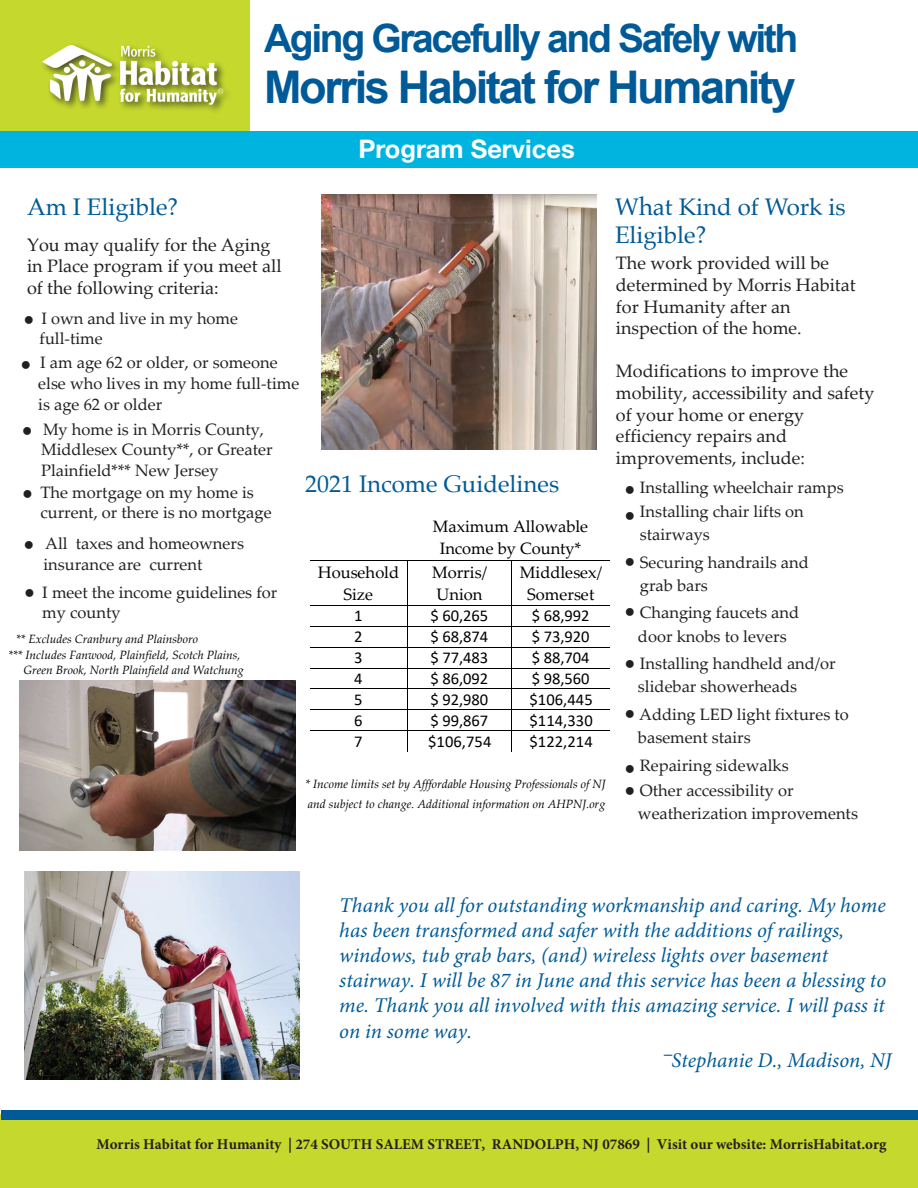
<style>
.page{position:relative;width:918px;height:1188px;background:#fff}
.page>*{position:absolute;margin:0;border:0;box-sizing:border-box;transform-origin:0 0}
.t1{font:700 45px "Arial";letter-spacing:-.05em;color:#005a97}
.t2{font:700 39px "Arial";letter-spacing:-.06em;color:#005a97}
.t3{font:700 25.5px "Helvetica Neue";color:#fff}
.t4{font:24px/28.8px "Palatino";color:#005a97}
.t5{font:italic 21px/25.2px "Minion Pro";color:#005b97}
.t6{font:18px/21.6px "Palatino Linotype";color:#231f20}
.t7{font:18px/21.6px "Palatino";color:#231f20}
.t8{font:16.5px/23.2px "Palatino Linotype";color:#231f20}
.t9{font:16.5px "Calibri";letter-spacing:-.005em;color:#000}
.t10{font:16.5px/23.2px "Palatino Linotype";color:#231f20}
.t11{font:16.5px/22.4px "Palatino Linotype";color:#000;text-align:center}
.t12{font:700 15px "Minion Pro";color:#231f20}
.t13{font:italic 12px/15.8px "Palatino Linotype";color:#000}
.t14{font:italic 12px/20.1px "Palatino Linotype";color:#000}
.s1{font-family:"Palatino";font-size:18px}
.s2{font-family:"Palatino Linotype"}
.s3{font-style:inherit}
</style>
<div class="page">
<div style="left:0;top:131px;width:918px;height:37px;background:#00b4e0"></div>
<div style="left:0;top:0;width:249px;height:130px;background:#c4d82d"></div>
<img style="left:42px;top:45px;width:186px;height:66px">
<img style="left:24px;top:871px;width:275px;height:209px">
<img style="left:321px;top:195px;width:276px;height:255px">
<div style="left:0;top:1115px;width:918px;height:73px;background:#c4d82d"></div>
<div style="left:1px;top:1110px;width:917px;height:9px;background:#005a97"></div>
<img style="left:19px;top:680px;width:276px;height:171px">
<hr style="left:310px;top:560px;width:97px;height:1px;background:#000">
<hr style="left:408px;top:560px;width:104px;height:1px;background:#000">
<hr style="left:512px;top:560px;width:98px;height:1px;background:#000">
<hr style="left:407px;top:560px;width:1px;height:45px;background:#000">
<hr style="left:512px;top:560px;width:1px;height:45px;background:#000">
<hr style="left:310px;top:605px;width:97px;height:1px;background:#000">
<hr style="left:408px;top:605px;width:104px;height:1px;background:#000">
<hr style="left:512px;top:605px;width:98px;height:1px;background:#000">
<hr style="left:310px;top:626px;width:97px;height:1px;background:#000">
<hr style="left:408px;top:626px;width:104px;height:1px;background:#000">
<hr style="left:512px;top:626px;width:98px;height:1px;background:#000">
<hr style="left:310px;top:647px;width:97px;height:1px;background:#000">
<hr style="left:408px;top:647px;width:104px;height:1px;background:#000">
<hr style="left:512px;top:647px;width:98px;height:1px;background:#000">
<hr style="left:310px;top:668px;width:97px;height:1px;background:#000">
<hr style="left:408px;top:668px;width:104px;height:1px;background:#000">
<hr style="left:512px;top:668px;width:98px;height:1px;background:#000">
<hr style="left:310px;top:689px;width:97px;height:1px;background:#000">
<hr style="left:408px;top:689px;width:104px;height:1px;background:#000">
<hr style="left:512px;top:689px;width:98px;height:1px;background:#000">
<hr style="left:310px;top:710px;width:97px;height:1px;background:#000">
<hr style="left:408px;top:710px;width:104px;height:1px;background:#000">
<hr style="left:512px;top:710px;width:98px;height:1px;background:#000">
<hr style="left:310px;top:730px;width:97px;height:1px;background:#000">
<hr style="left:408px;top:730px;width:104px;height:1px;background:#000">
<hr style="left:512px;top:730px;width:98px;height:1px;background:#000">
<svg style="left:407px;top:605px;width:1px;height:147px"></svg>
<h2 class="t2" style="left:264px;top:11px;width:536px">Aging Gracefully and Safely with</h2>
<h1 class="t1" style="left:264px;top:56px;width:533px">Morris Habitat for Humanity</h1>
<h3 class="t3" style="left:358px;top:128px;width:218px">Program Services</h3>
<h3 class="t4" style="left:27px;top:192px;width:153px">Am I Eligible?</h3>
<p class="t7" style="left:27px;top:234px;width:256px">You may qualify for the Aging in Place program if you meet all of the following criteria:</p>
<p class="t8" style="left:40px;top:308px;width:200px;line-height:19.8px;text-indent:-16px"><span class="s1">●</span> I own and live in my home full-time</p>
<p class="t8" style="left:38px;top:352px;width:262px;line-height:20.9px;text-indent:-18px"><span class="s1">●</span> I am age 62 or older, or someone else who lives in my home full-time is age 62 or older</p>
<p class="t8" style="left:41px;top:418px;width:233px;line-height:20.4px;text-indent:-19px"><span class="s1">●</span> My home is in Morris County,<br>Middlesex County**, or Greater<br>Plainfield*** New Jersey</p>
<p class="t8" style="left:40px;top:482px;width:233px;line-height:19.8px;text-indent:-18px"><span class="s1">●</span> The mortgage on my home is current, or there is no mortgage</p>
<p class="t8" style="left:43px;top:533px;width:202px;line-height:20.4px;text-indent:-20px"><span class="s1">●</span> All taxes and homeowners insurance are current</p>
<p class="t8" style="left:42px;top:582px;width:237px;line-height:19.8px;text-indent:-18px"><span class="s1">●</span> I meet the income guidelines for my county</p>
<h3 class="t4" style="left:305px;top:469px;width:256px"><span class="s2">2021</span> Income Guidelines</h3>
<p class="t11" style="left:433px;top:515px;width:157px">Maximum Allowable<br>Income by County<span class="s3">*</span></p>
<p class="t11" style="left:318px;top:560px;width:83px">Household<br>Size</p>
<p class="t11" style="left:432px;top:560px;width:56px;text-align:left">Morris/<br>Union</p>
<p class="t11" style="left:520px;top:560px;width:84px">Middlesex/<br>Somerset</p>
<p class="t9" style="left:354px;top:605px;width:10px">1</p>
<p class="t9" style="left:430px;top:605px;width:59px">$ 60,265</p>
<p class="t9" style="left:532px;top:605px;width:59px">$ 68,992</p>
<p class="t9" style="left:354px;top:625px;width:10px">2</p>
<p class="t9" style="left:430px;top:625px;width:59px">$ 68,874</p>
<p class="t9" style="left:532px;top:625px;width:59px">$ 73,920</p>
<p class="t9" style="left:354px;top:646px;width:10px">3</p>
<p class="t9" style="left:430px;top:646px;width:59px">$ 77,483</p>
<p class="t9" style="left:532px;top:646px;width:59px">$ 88,704</p>
<p class="t9" style="left:354px;top:667px;width:10px">4</p>
<p class="t9" style="left:430px;top:667px;width:59px">$ 86,092</p>
<p class="t9" style="left:532px;top:667px;width:59px">$ 98,560</p>
<p class="t9" style="left:354px;top:688px;width:10px">5</p>
<p class="t9" style="left:430px;top:688px;width:59px">$ 92,980</p>
<p class="t9" style="left:529px;top:688px;width:65px">$106,445</p>
<p class="t9" style="left:354px;top:709px;width:10px">6</p>
<p class="t9" style="left:430px;top:709px;width:59px">$ 99,867</p>
<p class="t9" style="left:529px;top:709px;width:65px">$114,330</p>
<p class="t9" style="left:354px;top:730px;width:10px">7</p>
<p class="t9" style="left:428px;top:730px;width:65px">$106,754</p>
<p class="t9" style="left:529px;top:730px;width:65px">$122,214</p>
<p class="t14" style="left:306px;top:773px;width:302px"><span class="s3">* Income limits set by</span> Afffordable Housing Professionals of NJ <span class="s3">and subject to change.</span> Additional information on AHPNJ.org</p>
<p class="t13" style="left:9px;top:631px;width:234px;text-indent:8px">** Excludes Cranbury and Plainsboro<br>*** Includes Fanwood, Plainfield, Scotch Plains,</p>
<p class="t13" style="left:24px;top:661px;width:222px">Green Brook, North Plainfield and Watchung</p>
<h3 class="t4" style="left:615px;top:192px;width:232px">What Kind of Work is<br>Eligible?</h3>
<p class="t6" style="left:616px;top:252px;width:241px">The work provided will be determined by Morris Habitat for Humanity after an inspection of the home.</p>
<p class="t6" style="left:616px;top:360px;width:260px">Modifications to improve the mobility, accessibility and safety of your home or energy efficiency repairs and improvements, include:</p>
<p class="t10" style="left:624px;top:475px;width:221px"><span class="s1">●</span> <span class="s3">Installing</span> wheelchair ramps</p>
<p class="t10" style="left:640px;top:499px;width:165px;text-indent:-15px"><span class="s1">●</span> <span class="s3">Installing</span> chair lifts on stairways</p>
<p class="t10" style="left:640px;top:550px;width:171px;text-indent:-15px"><span class="s1">●</span> Securing handrails and grab bars</p>
<p class="t8" style="left:624px;top:600px;width:176px;text-align:center"><span class="s1">●</span> Changing faucets <span class="s3">and door knobs</span> to lever<span class="s3">s</span></p>
<p class="t8" style="left:638px;top:651px;width:199px;text-indent:-14px"><span class="s1">●</span> Installing handheld and/or slidebar showerheads</p>
<p class="t8" style="left:638px;top:702px;width:212px;text-indent:-14px"><span class="s1">●</span> Adding LED light fixtures to basement stairs</p>
<p class="t8" style="left:624px;top:753px;width:166px"><span class="s1">●</span> Repairing sidewalks</p>
<p class="t8" style="left:638px;top:778px;width:222px;text-indent:-14px"><span class="s1">●</span> Other accessibility or weatherization improvements</p>
<p class="t5" style="left:339px;top:892px;width:548px">Thank you all for outstanding workmanship and caring. My home has been transformed and safer with the additions of railings, windows, tub grab bars, (and) wireless lights over basement stairway. I will be 87 in June and this service has been a blessing to me. Thank you all involved with this amazing service. I will pass it on in some way.</p>
<p class="t5" style="left:663px;top:1048px;width:230px">–Stephanie D., Madison, NJ</p>
<p class="t12" style="left:96px;top:1133px;width:792px">Morris Habitat for Humanity | 274 SOUTH SALEM STREET, RANDOLPH, NJ 07869 | Visit our website: MorrisHabitat.org</p>
</div>
